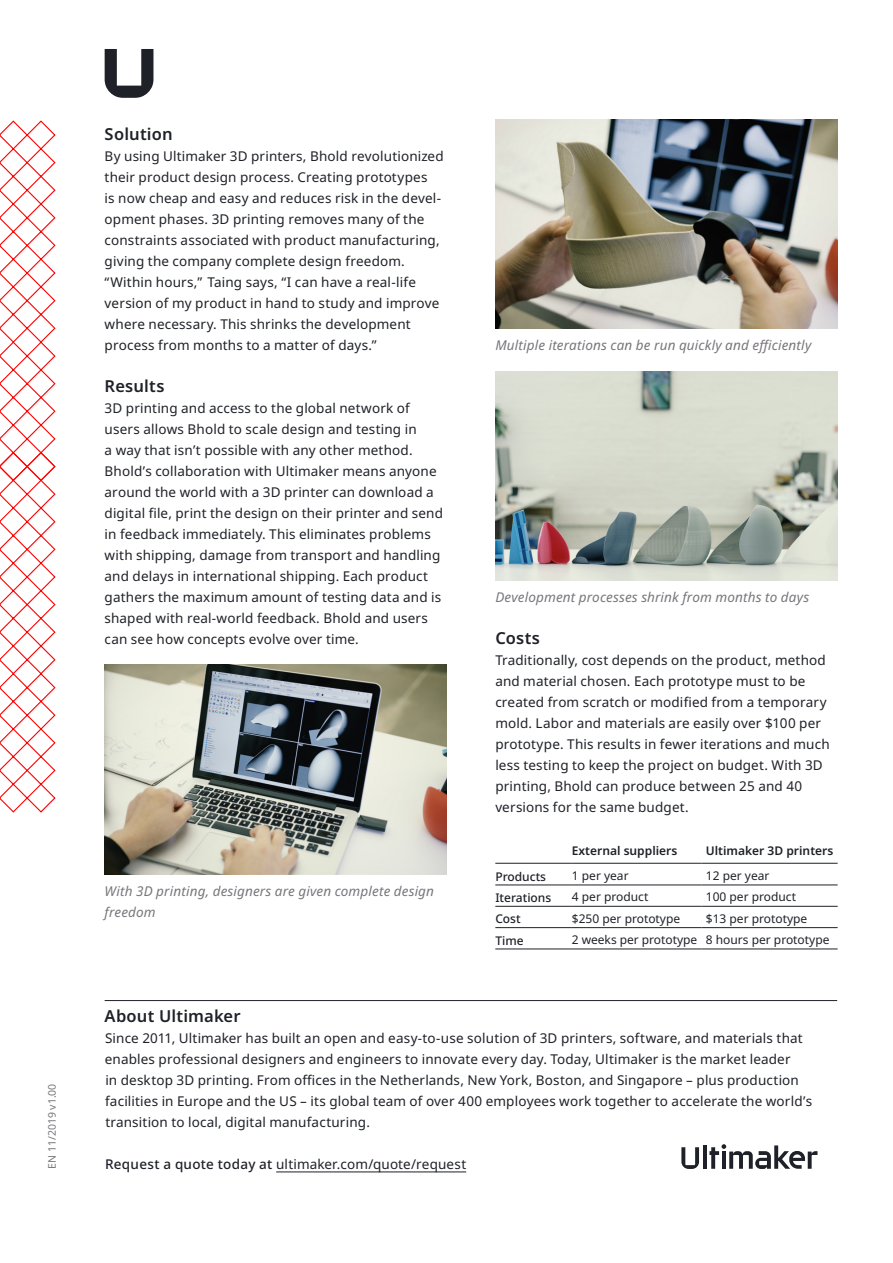
<style>
.page{position:relative;width:893px;height:1263px;background:#fff}
.page>*{position:absolute;margin:0;border:0;box-sizing:border-box;transform-origin:0 0}
.t1{font:600 16.5px "Noto Sans";letter-spacing:.01em;color:#1e2127}
.t2{font:13.5px/21px "Noto Sans";letter-spacing:.01em;color:#1e2127}
.t3{font:italic 13.5px/21px "Noto Sans";letter-spacing:.01em;color:#79757b}
.t4{font:12px "Noto Sans";color:#1e2127}
.t5{font:600 12px "Noto Sans";color:#1e2127}
.t6{font:500 12px "Noto Sans";color:#1e2127}
.t7{font:10.5px "Noto Sans";color:#79757b}
.s1{font-weight:500}
</style>
<div class="page">
<svg style="left:681px;top:1147px;width:18px;height:22px"></svg>
<hr style="left:703px;top:1145px;width:4px;height:24px;background:#1e2127">
<svg style="left:709px;top:1144px;width:108px;height:25px"></svg>
<svg style="left:105px;top:49px;width:48px;height:49px"></svg>
<svg style="left:0;top:120px;width:56px;height:693px"></svg>
<img style="left:495px;top:119px;width:342px;height:210px">
<img style="left:495px;top:371px;width:342px;height:210px">
<img style="left:105px;top:665px;width:341px;height:209px">
<hr style="left:105px;top:1000px;width:732px;height:1px;background:#1e2127">
<hr style="left:276px;top:1171px;width:190px;height:1px;background:#1e2127">
<hr style="left:572px;top:863px;width:130px;height:1px;background:#1e2127">
<hr style="left:702px;top:863px;width:136px;height:1px;background:#1e2127">
<hr style="left:495px;top:884px;width:77px;height:1px;background:#1e2127">
<hr style="left:572px;top:884px;width:130px;height:1px;background:#1e2127">
<hr style="left:702px;top:884px;width:136px;height:1px;background:#1e2127">
<hr style="left:495px;top:906px;width:77px;height:1px;background:#1e2127">
<hr style="left:572px;top:906px;width:130px;height:1px;background:#1e2127">
<hr style="left:702px;top:906px;width:136px;height:1px;background:#1e2127">
<hr style="left:495px;top:927px;width:77px;height:1px;background:#1e2127">
<hr style="left:572px;top:927px;width:130px;height:1px;background:#1e2127">
<hr style="left:702px;top:927px;width:136px;height:1px;background:#1e2127">
<hr style="left:495px;top:948px;width:77px;height:1px;background:#1e2127">
<hr style="left:572px;top:948px;width:130px;height:1px;background:#1e2127">
<hr style="left:702px;top:948px;width:136px;height:1px;background:#1e2127">
<hr style="left:495px;top:863px;width:77px;height:1px;background:#1e2127">
<p class="t7" style="left:45px;top:1169px;width:87px;rotate:-90deg">EN 11/2019 v1.00</p>
<p class="t1" style="left:105px;top:122px;width:70px">Solution</p>
<p class="t2" style="left:105px;top:146px;width:341px">By using Ultimaker 3D printers, Bhold revolutionized their product design process. Creating prototypes<br>is now cheap and easy and reduces risk in the devel&shy;opment phases. 3D printing removes many of the constraints associated with product manufacturing, giving the company complete design freedom. “Within hours,” Taing says, “I can have a real-life version of my product in hand to study and improve where necessary. This shrinks the development process from months to a matter of days.”</p>
<p class="t1" style="left:105px;top:374px;width:61px">Results</p>
<p class="t2" style="left:105px;top:398px;width:340px">3D printing and access to the global network of users allows Bhold to scale design and testing in<br>a way that isn’t possible with any other method.<br>Bhold’s collaboration with Ultimaker means anyone around the world with a 3D printer can download a digital file, print the design on their printer and send in feedback immediately. This eliminates problems with shipping, damage from transport and handling and delays in international shipping. Each product gathers the maximum amount of testing data and is shaped with real-world feedback. Bhold and users can see how concepts evolve over time.</p>
<p class="t3" style="left:105px;top:881px;width:331px">With 3D printing, designers are given complete design freedom</p>
<p class="t3" style="left:495px;top:335px;width:317px">Multiple iterations can be run quickly and efficiently</p>
<p class="t3" style="left:495px;top:587px;width:315px">Development processes shrink from months to days</p>
<p class="t1" style="left:495px;top:626px;width:46px">Costs</p>
<p class="t2" style="left:495px;top:650px;width:336px">Traditionally, cost depends on the product, method and material chosen. Each prototype must to be created from scratch or modified from a temporary mold. Labor and materials are easily over $100 per prototype. This results in fewer iterations and much less testing to keep the project on budget. With 3D printing, Bhold can produce between 25 and 40 versions for the same budget.</p>
<p class="t5" style="left:572px;top:842px;width:107px">External suppliers</p>
<p class="t5" style="left:706px;top:842px;width:129px">Ultimaker 3D printers</p>
<p class="t6" style="left:495px;top:868px;width:52px">Products</p>
<p class="t4" style="left:572px;top:867px;width:58px">1 per year</p>
<p class="t4" style="left:706px;top:867px;width:65px">12 per year</p>
<p class="t6" style="left:495px;top:889px;width:57px">Iterations</p>
<p class="t4" style="left:572px;top:888px;width:78px">4 per product</p>
<p class="t4" style="left:706px;top:888px;width:92px">100 per product</p>
<p class="t6" style="left:495px;top:910px;width:27px">Cost</p>
<p class="t4" style="left:572px;top:910px;width:110px">$250 per prototype</p>
<p class="t4" style="left:706px;top:910px;width:103px">$13 per prototype</p>
<p class="t6" style="left:495px;top:932px;width:30px">Time</p>
<p class="t4" style="left:572px;top:931px;width:259px">2 weeks per prototype 8 hours per prototype</p>
<p class="t1" style="left:105px;top:1004px;width:138px">About Ultimaker</p>
<p class="t2" style="left:105px;top:1028px;width:709px">Since 2011, Ultimaker has built an open and easy-to-use solution of 3D printers, software, and materials that enables professional designers and engineers to innovate every day. Today, Ultimaker is the market leader<br>in desktop 3D printing. From offices in the Netherlands, New York, Boston, and Singapore – plus production facilities in Europe and the US – its global team of over 400 employees work together to accelerate the world’s transition to local, digital manufacturing.</p>
<p class="t2" style="left:105px;top:1154px;width:363px"><span class="s1">Request a quote today at</span> ultimaker.com/quote/request</p>
</div>
